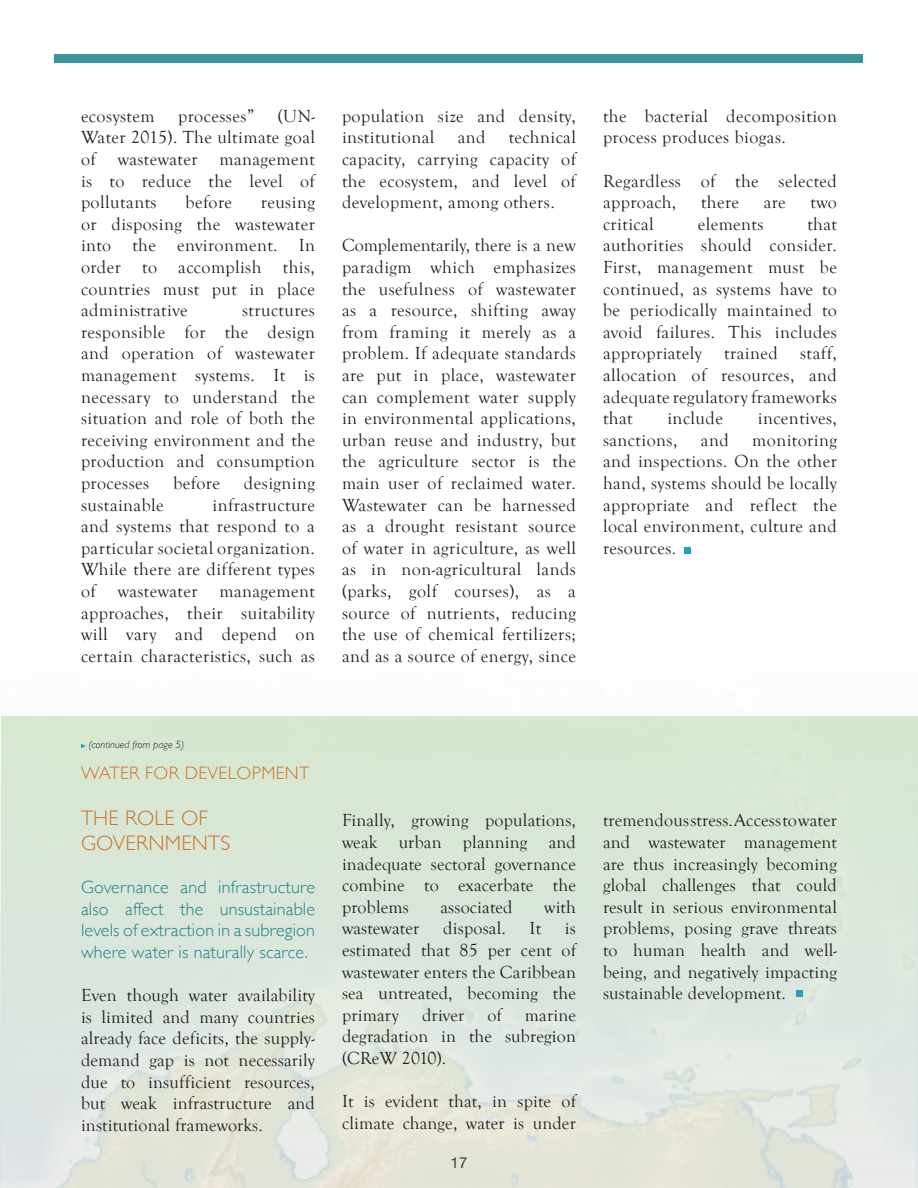
<style>
.page{position:relative;width:918px;height:1188px;background:#fff}
.page>*{position:absolute;margin:0;border:0;box-sizing:border-box;transform-origin:0 0}
.t1{font:300 21px/25.2px "Gill Sans";letter-spacing:.01em;color:#cd7528}
.t2{font:18px/21.6px "Goudy Old Style T";letter-spacing:.025em;color:#231f20;text-align:justify}
.t3{font:300 18px/21.6px "Gill Sans";letter-spacing:.01em;color:#20838a;text-align:justify}
.t4{font:300 18px "Gill Sans";letter-spacing:.02em;color:#cd7528}
.t5{font:15px "Helvetica Neue";color:#231f20}
.t6{font:italic 300 10.5px "Gill Sans";color:#231f20}
</style>
<div class="page">
<div style="left:2px;top:716px;width:916px;height:472px;background:linear-gradient(to bottom,#d5e8d3,#e4e6e1)"></div>
<div style="left:54px;top:54px;width:808px;height:9px;background:#39959d"></div>
<div style="left:684px;top:547px;width:7px;height:7px;background:#21a2bc"></div>
<svg style="left:81px;top:744px;width:5px;height:4px"></svg>
<svg style="left:796px;top:991px;width:6px;height:6px"></svg>
<p class="t2" style="left:81px;top:105px;width:235px;text-indent:197px">(UN-Water 2015). The ultimate goal of wastewater management is to reduce the level of pollutants</p>
<p class="t2" style="left:81px;top:105px;width:75px">ecosystem</p>
<p class="t2" style="left:178px;top:105px;width:78px">processes”</p>
<p class="t2" style="left:186px;top:192px;width:48px">before</p>
<p class="t2" style="left:81px;top:192px;width:236px;text-indent:180px">reusing or disposing the wastewater into the environment. In order to accomplish this, countries must put in place administrative</p>
<p class="t2" style="left:81px;top:300px;width:236px;text-indent:161px">structures responsible for the design and operation of wastewater management systems. It is necessary to understand the situation and role of both the receiving environment and the production and consumption processes</p>
<p class="t2" style="left:173px;top:473px;width:48px">before</p>
<p class="t2" style="left:244px;top:473px;width:72px">designing</p>
<p class="t2" style="left:81px;top:494px;width:84px">sustainable</p>
<p class="t2" style="left:81px;top:494px;width:236px;text-indent:132px">infrastructure and systems that respond to a particular societal organization.<br>While there are different types of wastewater management approaches, their suitability will vary and depend on certain characteristics, such as</p>
<p class="t2" style="left:342px;top:105px;width:235px">population size and density, institutional</p>
<p class="t2" style="left:458px;top:127px;width:29px">and</p>
<p class="t2" style="left:342px;top:127px;width:235px;text-indent:167px">technical capacity, carrying capacity of the ecosystem, and level of development, among others.</p>
<p class="t2" style="left:342px;top:235px;width:236px">Complementarily, there is a new paradigm which emphasizes the usefulness of wastewater as a resource, shifting away from framing it merely as a problem. If adequate standards are put in place, wastewater can complement water supply in environmental applications, urban reuse and industry, but the agriculture sector is the main user of reclaimed water.<br>Wastewater can be harnessed as a drought resistant source of water in agriculture, as well as in non-agricultural lands (parks, golf courses), as a source of nutrients, reducing the use of chemical fertilizers; and as a source of energy, since</p>
<p class="t2" style="left:603px;top:105px;width:235px">the bacterial decomposition process produces biogas.</p>
<p class="t2" style="left:603px;top:170px;width:235px">Regardless of the selected approach,</p>
<p class="t2" style="left:701px;top:192px;width:40px">there</p>
<p class="t2" style="left:764px;top:192px;width:24px">are</p>
<p class="t2" style="left:810px;top:192px;width:28px">two</p>
<p class="t2" style="left:603px;top:213px;width:52px">critical</p>
<p class="t2" style="left:698px;top:213px;width:67px">elements</p>
<p class="t2" style="left:603px;top:213px;width:236px;text-indent:204px">that authorities should consider.<br>First, management must be continued, as systems have to be periodically maintained to avoid failures. This includes appropriately trained staff, allocation of resources, and adequate regulatory frameworks that</p>
<p class="t2" style="left:667px;top:408px;width:57px">include</p>
<p class="t2" style="left:758px;top:408px;width:81px">incentives,</p>
<p class="t2" style="left:603px;top:429px;width:76px">sanctions,</p>
<p class="t2" style="left:701px;top:429px;width:29px">and</p>
<p class="t2" style="left:603px;top:429px;width:236px;text-indent:149px">monitoring and inspections. On the other hand, systems should be locally appropriate and reflect the local environment, culture and resources.</p>
<p class="t6" style="left:89px;top:739px;width:97px">(continued from page 5)</p>
<p class="t4" style="left:81px;top:759px;width:230px">WATER FOR DEVELOPMENT</p>
<p class="t1" style="left:81px;top:804px;width:151px">THE ROLE OF<br>GOVERNMENTS</p>
<p class="t3" style="left:81px;top:876px;width:236px">Governance and infrastructure also affect the unsustainable levels of extraction in a subregion where water is naturally scarce.</p>
<p class="t2" style="left:81px;top:985px;width:235px">Even though water availability is limited and many countries already face deficits, the supply&shy;demand gap is not necessarily due to insufficient resources, but weak infrastructure and institutional frameworks.</p>
<p class="t2" style="left:342px;top:810px;width:235px">Finally, growing populations, weak urban planning and inadequate sectoral governance combine to exacerbate the problems</p>
<p class="t2" style="left:440px;top:897px;width:74px">associated</p>
<p class="t2" style="left:544px;top:897px;width:33px">with</p>
<p class="t2" style="left:342px;top:918px;width:79px">wastewater</p>
<p class="t2" style="left:443px;top:918px;width:64px">disposal.</p>
<p class="t2" style="left:530px;top:918px;width:13px">It</p>
<p class="t2" style="left:342px;top:918px;width:235px;text-indent:223px">is estimated that 85 per cent of wastewater enters the Caribbean sea untreated, becoming the primary</p>
<p class="t2" style="left:422px;top:1005px;width:44px">driver</p>
<p class="t2" style="left:487px;top:1005px;width:16px">of</p>
<p class="t2" style="left:342px;top:1005px;width:236px;text-indent:183px">marine degradation in the subregion (CReW 2010).</p>
<p class="t2" style="left:342px;top:1091px;width:236px">It is evident that, in spite of climate change, water is under</p>
<p class="t5" style="left:451px;top:1152px;width:18px">17</p>
<p class="t2" style="left:603px;top:810px;width:236px">tremendous stress. Access to water and wastewater management are thus increasingly becoming global challenges that could result in serious environmental problems, posing grave threats to human health and well&shy;being, and negatively impacting sustainable development.</p>
</div>
